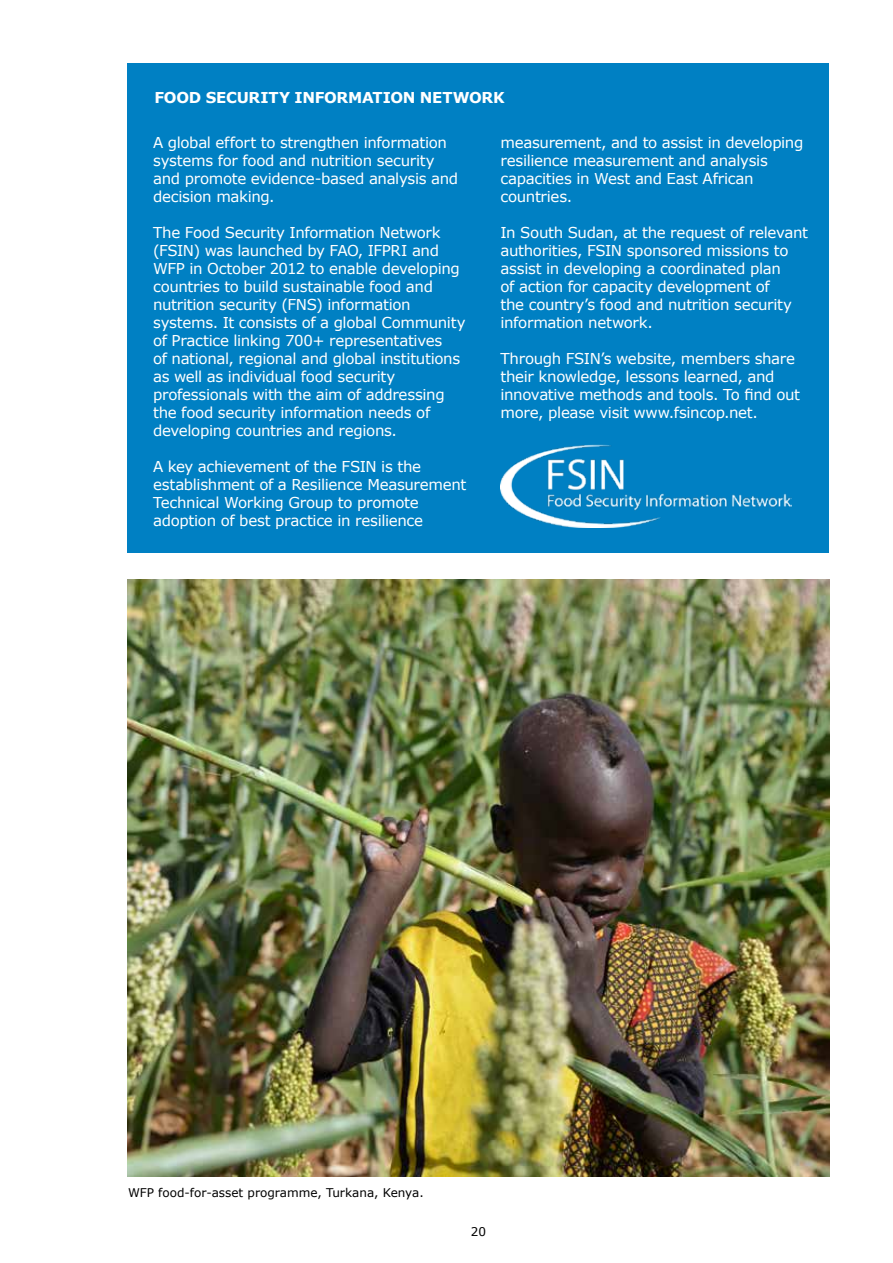
<style>
.page{position:relative;width:893px;height:1263px;background:#fff}
.page>*{position:absolute;margin:0;border:0;box-sizing:border-box;transform-origin:0 0}
.t1{font:15px/18px "Verdana";letter-spacing:-.02em;color:#fff}
.t2{font:700 15px "Verdana";letter-spacing:-.02em;color:#fff}
.t3{font:12px "Verdana";color:#000}
</style>
<div class="page">
<div style="left:128px;top:64px;width:701px;height:489px;background:#0080c3"></div>
<img style="left:500px;top:444px;width:291px;height:84px">
<img style="left:128px;top:580px;width:701px;height:596px">
<p class="t2" style="left:154px;top:87px;width:352px">FOOD SECURITY INFORMATION NETWORK</p>
<p class="t1" style="left:153px;top:134px;width:307px">A global effort to strengthen information systems for food and nutrition security and promote evidence-based analysis and decision making.</p>
<p class="t1" style="left:153px;top:224px;width:314px">The Food Security Information Network (FSIN) was launched by FAO, IFPRI and WFP in October 2012 to enable developing countries to build sustainable food and nutrition security (FNS) information systems. It consists of a global Community of Practice linking 700+ representatives<br>of national, regional and global institutions as well as individual food security professionals with the aim of addressing the food security information needs of developing countries and regions.</p>
<p class="t1" style="left:153px;top:458px;width:315px">A key achievement of the FSIN is the establishment of a Resilience Measurement Technical Working Group to promote adoption of best practice in resilience</p>
<p class="t1" style="left:500px;top:134px;width:304px">measurement, and to assist in developing resilience measurement and analysis capacities in West and East African countries.</p>
<p class="t1" style="left:500px;top:224px;width:309px">In South Sudan, at the request of relevant authorities, FSIN sponsored missions to assist in developing a coordinated plan<br>of action for capacity development of<br>the country’s food and nutrition security information network.</p>
<p class="t1" style="left:500px;top:350px;width:301px">Through FSIN’s website, members share their knowledge, lessons learned, and innovative methods and tools. To find out more, please visit www.fsincop.net.</p>
<p class="t3" style="left:128px;top:1184px;width:297px">WFP food-for-asset programme, Turkana, Kenya.</p>
<p class="t3" style="left:471px;top:1223px;width:17px">20</p>
</div>
